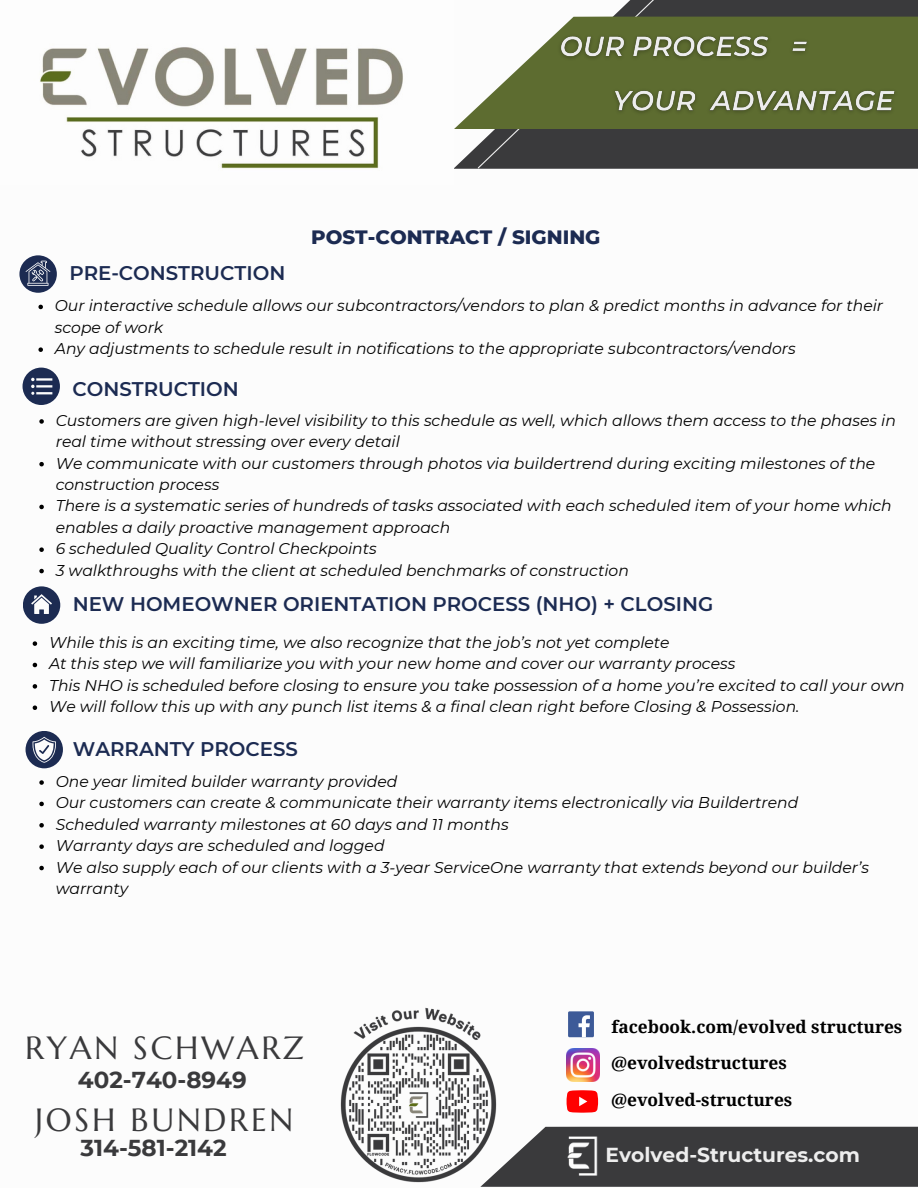
<style>
.page{position:relative;width:918px;height:1188px;background:#fff}
.page>*{position:absolute;margin:0;border:0;box-sizing:border-box;transform-origin:0 0}
.t1{font:32.1px "Marcellus";letter-spacing:.085em;color:#3a3a3c}
.t2{font:700 22.95px "Montserrat";color:#3a3a3c}
.t3{font:700 20.25px "Montserrat";color:#ededed}
.t4{font:600 19.8px "Montserrat";color:#1c2b52}
.t5{font:800 19.8px "Montserrat";color:#1c2b52}
.t6{font:700 17.25px/35.7px "Noto Serif";color:#000}
.t7{font:italic 15.6px/21.3px "Montserrat";color:#000}
</style>
<div class="page">
<svg style="left:38px;top:305px;width:5px;height:4px"></svg>
<svg style="left:38px;top:347px;width:5px;height:5px"></svg>
<svg style="left:19px;top:255px;width:38px;height:38px"></svg>
<div style="left:23px;top:368px;width:37px;height:37px;background:#1c2b52;border-radius:50%"></div>
<svg style="left:39px;top:419px;width:5px;height:5px"></svg>
<svg style="left:39px;top:462px;width:5px;height:4px"></svg>
<svg style="left:39px;top:505px;width:5px;height:4px"></svg>
<svg style="left:39px;top:547px;width:5px;height:5px"></svg>
<svg style="left:39px;top:569px;width:5px;height:4px"></svg>
<div style="left:23px;top:586px;width:37px;height:38px;background:#1c2b52;border-radius:50%"></div>
<div style="left:26px;top:731px;width:37px;height:37px;background:#1c2b52;border-radius:50%"></div>
<svg style="left:26px;top:261px;width:24px;height:24px"></svg>
<svg style="left:31px;top:378px;width:21px;height:17px"></svg>
<hr style="left:36px;top:385px;width:16px;height:3px;background:#fcfcfc">
<hr style="left:36px;top:378px;width:16px;height:3px;background:#fcfcfc">
<svg style="left:31px;top:594px;width:21px;height:20px"></svg>
<svg style="left:32px;top:737px;width:24px;height:26px"></svg>
<svg style="left:33px;top:641px;width:4px;height:5px"></svg>
<svg style="left:33px;top:663px;width:4px;height:4px"></svg>
<svg style="left:33px;top:684px;width:4px;height:5px"></svg>
<svg style="left:33px;top:705px;width:4px;height:5px"></svg>
<svg style="left:39px;top:780px;width:5px;height:5px"></svg>
<svg style="left:39px;top:802px;width:5px;height:4px"></svg>
<svg style="left:39px;top:823px;width:5px;height:5px"></svg>
<svg style="left:39px;top:844px;width:5px;height:5px"></svg>
<svg style="left:39px;top:866px;width:5px;height:4px"></svg>
<div style="left:528px;top:1127px;width:390px;height:60px;background:#3a3a3c"></div>
<img style="left:549px;top:1126px;width:63px;height:61px">
<div style="left:568px;top:1011px;width:26px;height:26px;background:#3d5a98"></div>
<svg style="left:579px;top:1015px;width:11px;height:22px"></svg>
<img style="left:567px;top:1048px;width:32px;height:33px">
<svg style="left:567px;top:1090px;width:31px;height:23px"></svg>
<img style="left:340px;top:1007px;width:188px;height:180px">
<div style="left:453px;top:0;width:465px;height:169px;background:#3a3a3c"></div>
<svg style="left:477px;top:0;width:280px;height:169px"></svg>
<img style="left:39px;top:0;width:415px;height:169px">
<svg style="left:454px;top:17px;width:464px;height:112px;background:#909a72"></svg>
<img style="left:553px;top:30px;width:350px;height:90px">
<p class="t4" style="left:69px;top:261px;width:218px">PRE-CONSTRUCTION</p>
<p class="t5" style="left:311px;top:225px;width:291px">POST-CONTRACT / SIGNING</p>
<p class="t7" style="left:55px;top:295px;width:830px">Our interactive schedule allows our subcontractors/vendors to plan &amp; predict months in advance for their scope of work<br>Any adjustments to schedule result in notifications to the appropriate subcontractors/vendors</p>
<p class="t4" style="left:72px;top:376px;width:168px">CONSTRUCTION</p>
<p class="t7" style="left:56px;top:410px;width:842px">Customers are given high-level visibility to this schedule as well, which allows them access to the phases in real time without stressing over every detail<br>We communicate with our customers through photos via buildertrend during exciting milestones of the construction process<br>There is a systematic series of hundreds of tasks associated with each scheduled item of your home which enables a daily proactive management approach<br>6 scheduled Quality Control Checkpoints<br>3 walkthroughs with the client at scheduled benchmarks of construction</p>
<p class="t4" style="left:73px;top:592px;width:642px">NEW HOMEOWNER ORIENTATION PROCESS (NHO) + CLOSING</p>
<p class="t7" style="left:49px;top:632px;width:857px">While this is an exciting time, we also recognize that the job’s not yet complete<br>At this step we will familiarize you with your new home and cover our warranty process<br>This NHO is scheduled before closing to ensure you take possession of a home you’re excited to call your own We will follow this up with any punch list items &amp; a final clean right before Closing &amp; Possession.</p>
<p class="t4" style="left:73px;top:737px;width:227px">WARRANTY PROCESS</p>
<p class="t7" style="left:56px;top:771px;width:815px">One year limited builder warranty provided<br>Our customers can create &amp; communicate their warranty items electronically via Buildertrend Scheduled warranty milestones at 60 days and 11 months<br>Warranty days are scheduled and logged<br>We also supply each of our clients with a 3-year ServiceOne warranty that extends beyond our builder’s warranty</p>
<h1 class="t1" style="left:25px;top:1028px;width:280px">RYAN SCHWARZ</h1>
<h2 class="t2" style="left:78px;top:1066px;width:170px">402-740-8949</h2>
<h1 class="t1" style="left:35px;top:1100px;width:260px">JOSH BUNDREN</h1>
<h2 class="t2" style="left:81px;top:1133px;width:148px">314-581-2142</h2>
<p class="t6" style="left:611px;top:1009px;width:293px">facebook.com/evolved structures @evolvedstructures</p>
<p class="t6" style="left:611px;top:1082px;width:183px">@evolved-structures</p>
<p class="t3" style="left:606px;top:1143px;width:256px">Evolved-Structures.com</p>
</div>
